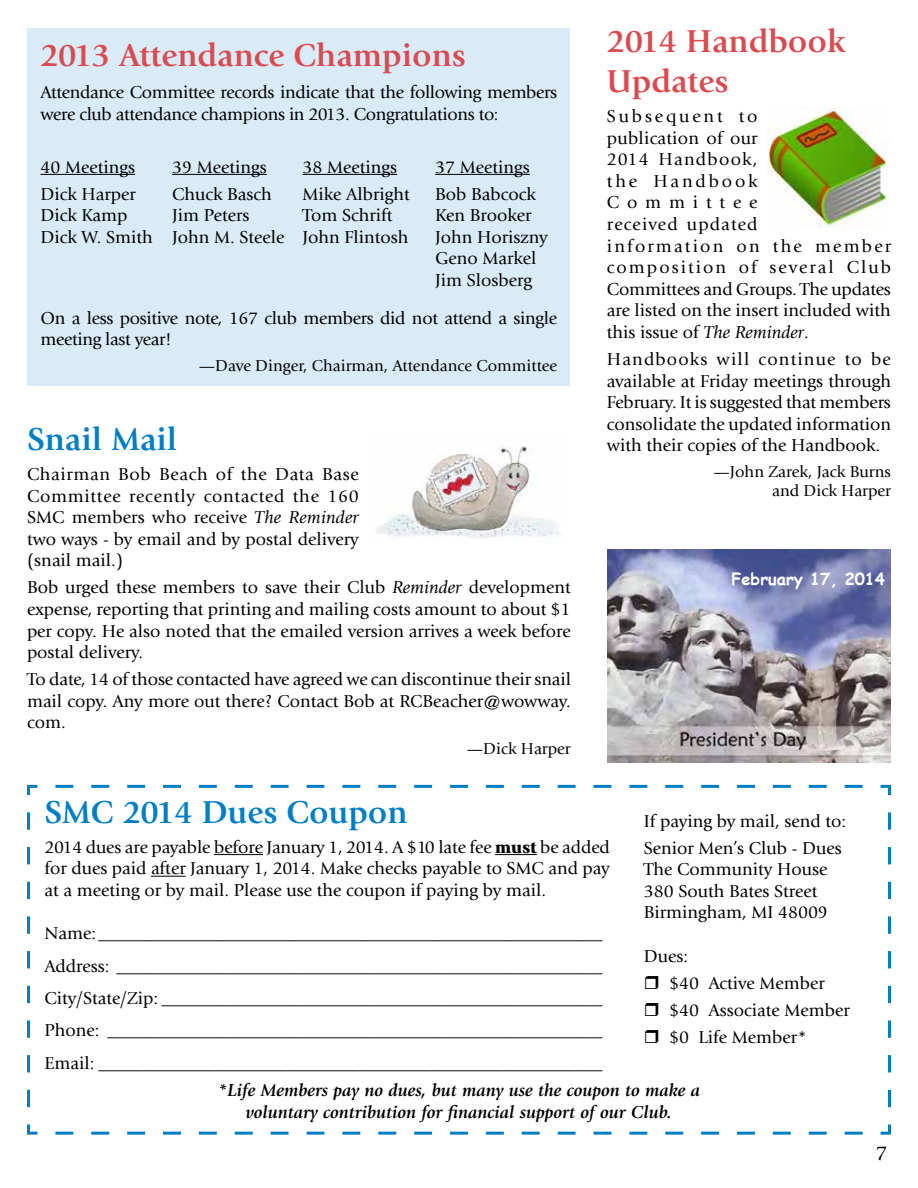
<style>
.page{position:relative;width:918px;height:1188px;background:#fff}
.page>*{position:absolute;margin:0;border:0;box-sizing:border-box;transform-origin:0 0}
.t1{font:700 33px/39.6px "Giovanni";color:#da4b50}
.t2{font:700 33px "Giovanni";color:#007ec4}
.t3{font:21px "Giovanni";color:#000}
.t4{font:18px/21.6px "Giovanni";color:#000}
.t5{font:18px/21.6px "Giovanni";letter-spacing:.06em;color:#000}
.t6{font:18px/21.6px "Giovanni";letter-spacing:-.02em;color:#000}
.t7{font:italic 700 18px/21.6px "Giovanni";color:#000;text-align:center}
.t8{font:16.5px/19.8px "Giovanni";color:#000;text-align:right}
.t9{font:700 16.5px "Comic Sans MS";color:#fff}
.s1{font-style:italic}
.s2{font-weight:900}
</style>
<div class="page">
<div style="left:27px;top:28px;width:543px;height:358px;background:#d9ebf6"></div>
<svg style="left:27px;top:784px;width:864px;height:351px"></svg>
<hr style="left:214px;top:854px;width:49px;height:1px;background:#000">
<hr style="left:495px;top:854px;width:42px;height:1px;background:#000">
<hr style="left:151px;top:876px;width:35px;height:1px;background:#000">
<img style="left:377px;top:446px;width:182px;height:93px">
<img style="left:767px;top:108px;width:121px;height:120px">
<img style="left:607px;top:549px;width:284px;height:213px">
<hr style="left:40px;top:174px;width:95px;height:1px;background:#000">
<hr style="left:172px;top:174px;width:95px;height:1px;background:#000">
<hr style="left:302px;top:174px;width:95px;height:1px;background:#000">
<hr style="left:435px;top:174px;width:95px;height:1px;background:#000">
<svg style="left:645px;top:975px;width:13px;height:14px"></svg>
<svg style="left:645px;top:1002px;width:13px;height:14px"></svg>
<svg style="left:645px;top:1029px;width:13px;height:14px"></svg>
<h1 class="t1" style="left:40px;top:35px;width:427px">2013 Attendance Champions</h1>
<p class="t6" style="left:40px;top:82px;width:518px">Attendance Committee records indicate that the following members were club attendance champions in 2013. Congratulations to:</p>
<p class="t4" style="left:40px;top:153px;width:97px;line-height:27px">40 Meetings<br>Dick Harper</p>
<p class="t4" style="left:40px;top:205px;width:114px">Dick Kamp<br>Dick W. Smith</p>
<p class="t4" style="left:172px;top:153px;width:101px;line-height:27px">39 Meetings<br>Chuck Basch</p>
<p class="t4" style="left:172px;top:205px;width:114px">Jim Peters<br>John M. Steele</p>
<p class="t4" style="left:302px;top:153px;width:109px;line-height:27px">38 Meetings<br>Mike Albright</p>
<p class="t4" style="left:302px;top:205px;width:108px">Tom Schrift<br>John Flintosh</p>
<p class="t4" style="left:435px;top:153px;width:102px;line-height:27px">37 Meetings<br>Bob Babcock</p>
<p class="t4" style="left:435px;top:205px;width:114px">Ken Brooker<br>John Horiszny<br>Geno Markel<br>Jim Slosberg</p>
<p class="t6" style="left:40px;top:307px;width:518px">On a less positive note, 167 club members did not attend a single meeting last year!</p>
<p class="t8" style="left:199px;top:355px;width:360px">—Dave Dinger, Chairman, Attendance Committee</p>
<h1 class="t2" style="left:27px;top:420px;width:152px">Snail Mail</h1>
<p class="t4" style="left:27px;top:464px;width:333px;text-align:justify">Chairman Bob Beach of the Data Base Committee recently contacted the 160<br>SMC members who receive <span class="s1">The Reminder </span>two ways - by email and by postal delivery (snail mail.)</p>
<p class="t4" style="left:27px;top:577px;width:545px;text-align:justify">Bob urged these members to save their Club <span class="s1">Reminder</span> development expense, reporting that printing and mailing costs amount to about $1 per copy. He also noted that the emailed version arrives a week before postal delivery.</p>
<p class="t4" style="left:27px;top:669px;width:546px;text-align:justify">To date, 14 of those contacted have agreed we can discontinue their snail mail copy. Any more out there? Contact Bob at RCBeacher@wowway. com.</p>
<p class="t8" style="left:467px;top:739px;width:105px">—Dick Harper</p>
<h1 class="t1" style="left:607px;top:22px;width:240px">2014 Handbook<br>Updates</h1>
<p class="t5" style="left:607px;top:105px;width:286px">Subsequent to<br>publication of our<br>2014 Handbook,<br>the Handbook<br>Committee<br>received updated<br>information on the member composition of several Club<br>Committees and Groups. The updates are listed on the insert included with this issue of <span class="s1">The Reminder</span>.</p>
<p class="t4" style="left:607px;top:348px;width:286px;text-align:justify">Handbooks will continue to be available at Friday meetings through February. It is suggested that members consolidate the updated information with their copies of the Handbook.</p>
<p class="t8" style="left:713px;top:461px;width:179px">—John Zarek, Jack Burns and Dick Harper</p>
<p class="t9" style="left:731px;top:567px;width:155px">February 17, 2014</p>
<h1 class="t2" style="left:45px;top:793px;width:365px">SMC 2014 Dues Coupon</h1>
<p class="t4" style="left:45px;top:836px;width:567px;text-align:justify">2014 dues are payable before January 1, 2014. A $10 late fee <span class="s2">must</span> be added for dues paid after January 1, 2014. Make checks payable to SMC and pay at a meeting or by mail. Please use the coupon if paying by mail.</p>
<p class="t4" style="left:45px;top:917px;width:560px;line-height:32.4px;text-align:justify">Name: ________________________________________________________ Address: ______________________________________________________ City/State/Zip: _________________________________________________ Phone: _______________________________________________________ Email: ________________________________________________________</p>
<p class="t4" style="left:644px;top:807px;width:204px;line-height:27px">If paying by mail, send to:<br>Senior Men’s Club - Dues</p>
<p class="t4" style="left:644px;top:859px;width:186px">The Community House<br>380 South Bates Street<br>Birmingham, MI 48009</p>
<p class="t4" style="left:669px;top:942px;width:182px;line-height:27px;text-indent:-25px">Dues:<br>$40 Active Member $40 Associate Member $0 Life Member*</p>
<p class="t7" style="left:218px;top:1080px;width:484px">*Life Members pay no dues, but many use the coupon to make a voluntary contribution for financial support of our Club.</p>
<p class="t3" style="left:876px;top:1141px;width:13px">7</p>
</div>
